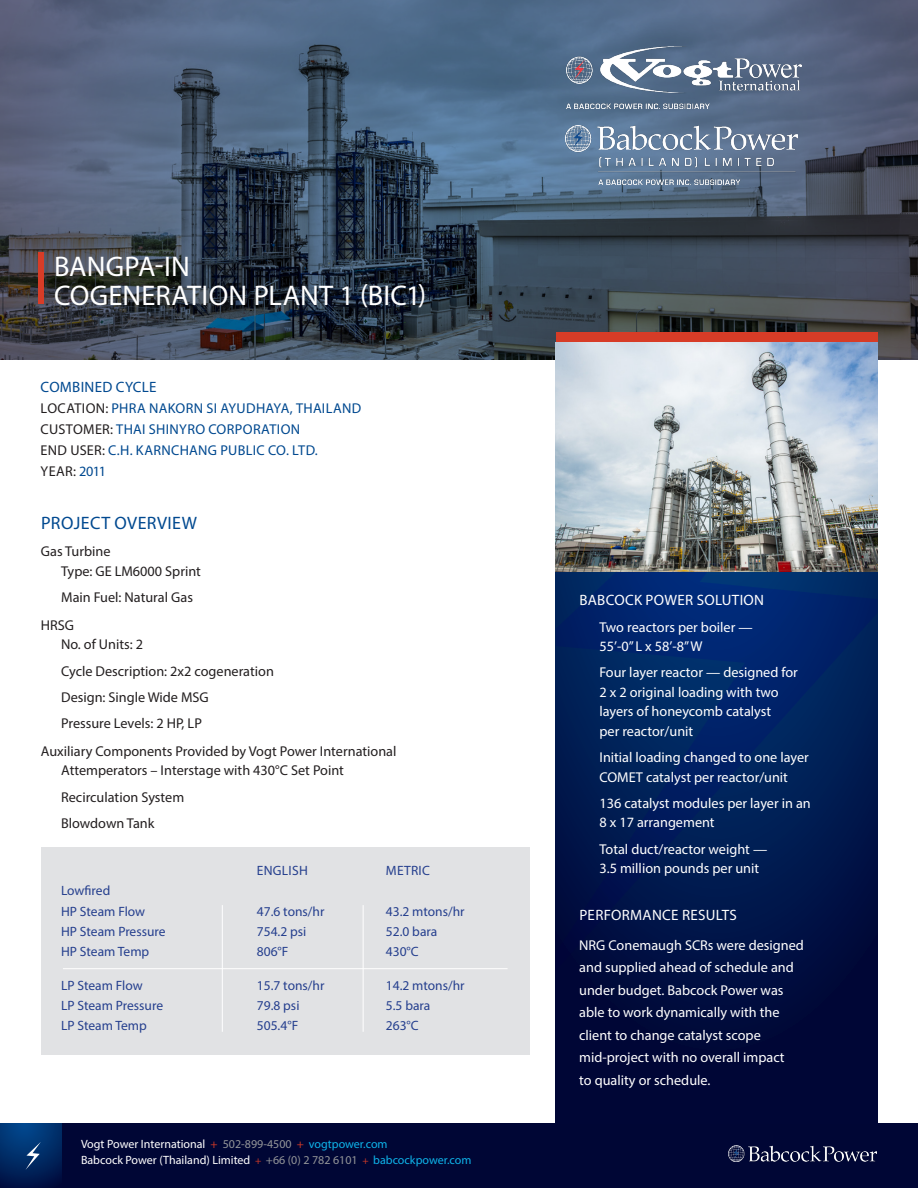
<style>
.page{position:relative;width:918px;height:1188px;background:#fff}
.page>*{position:absolute;margin:0;border:0;box-sizing:border-box;transform-origin:0 0}
.Heading{font:28.5px/28.5px "Myriad Pro";letter-spacing:.01em;color:#fff}
.paragraph_head{font:18px "Myriad Pro";letter-spacing:.02em;color:#014990}
.SIDEBAR_heading{font:15px "Myriad Pro";letter-spacing:.02em;color:#fff}
.subhead{font:15px "Myriad Pro";letter-spacing:.02em;color:#014990}
.SIDEBAR_text{font:14.25px/19.5px "Myriad Pro";color:#fff}
.paragraph_subhead{font:14.25px "Myriad Pro";color:#231f20}
.location{font:14.25px "Myriad Pro";letter-spacing:.02em;color:#014990}
.location-2{font:14.25px "Myriad Pro";letter-spacing:.005em;color:#231f20}
.text_grid{font:13.5px "Myriad Pro";color:#253f8e}
.text_grid-2{font:13.5px "Myriad Pro";letter-spacing:.02em;color:#253f8e}
.paragraphs{font:12px/16.5px "Myriad Pro";color:#fff}
.s1{color:#231f20}
.s2{color:#014990}
.s3{color:#d73c27}
.s4{color:#939598}
.s5{color:#0eb3e9}
.s6{font-size:10.5px;color:#d73c27}
</style>
<div class="page">
<svg style="left:0;top:0;width:918px;height:360px;background:#445468"></svg>
<img style="left:566px;top:47px;width:236px;height:61px">
<img style="left:565px;top:126px;width:232px;height:58px">
<div style="left:62px;top:1123px;width:856px;height:65px;background:#000635"></div>
<div style="left:556px;top:343px;width:322px;height:780px;background:#000636"></div>
<svg style="left:556px;top:571px;width:322px;height:399px;background:#001e58"></svg>
<svg style="left:0;top:1123px;width:62px;height:65px;background:#002963"></svg>
<div style="left:556px;top:332px;width:322px;height:11px;background:#d73c27"></div>
<svg style="left:26px;top:1142px;width:15px;height:28px"></svg>
<img style="left:556px;top:343px;width:322px;height:228px">
<div style="left:38px;top:253px;width:6px;height:51px;background:#d73c27"></div>
<div style="left:41px;top:848px;width:488px;height:207px;background:#e1e2e4"></div>
<hr style="left:63px;top:968px;width:445px;height:1px;background:#fff">
<hr style="left:222px;top:905px;width:1px;height:127px;background:#fff">
<hr style="left:363px;top:905px;width:1px;height:127px;background:#fff">
<img style="left:728px;top:1145px;width:149px;height:17px">
<p class="Heading" style="left:54px;top:252px;width:374px">BANGPA-IN<br>COGENERATION PLANT 1 (BIC1)</p>
<p class="subhead" style="left:41px;top:378px;width:117px">COMBINED CYCLE</p>
<p class="location" style="left:41px;top:400px;width:322px"><span class="s1">LOCATION:</span> PHRA NAKORN SI AYUDHAYA, THAILAND</p>
<p class="location" style="left:41px;top:421px;width:261px"><span class="s1">CUSTOMER:</span> THAI SHINYRO CORPORATION</p>
<p class="location" style="left:41px;top:442px;width:279px"><span class="s1">END USER:</span> C.H. KARNCHANG PUBLIC CO. LTD.</p>
<p class="location-2" style="left:41px;top:463px;width:67px">YEAR: <span class="s2">2011</span></p>
<p class="paragraph_head" style="left:41px;top:512px;width:157px">PROJECT OVERVIEW</p>
<p class="paragraph_subhead" style="left:41px;top:543px;width:71px">Gas Turbine</p>
<p class="paragraph_subhead" style="left:61px;top:562px;width:141px">Type: GE LM6000 Sprint</p>
<p class="paragraph_subhead" style="left:61px;top:589px;width:133px">Main Fuel: Natural Gas</p>
<p class="paragraph_subhead" style="left:41px;top:616px;width:35px">HRSG</p>
<p class="paragraph_subhead" style="left:61px;top:636px;width:83px">No. of Units: 2</p>
<p class="paragraph_subhead" style="left:61px;top:662px;width:214px">Cycle Description: 2x2 cogeneration</p>
<p class="paragraph_subhead" style="left:61px;top:688px;width:149px">Design: Single Wide MSG</p>
<p class="paragraph_subhead" style="left:61px;top:715px;width:142px">Pressure Levels: 2 HP, LP</p>
<p class="paragraph_subhead" style="left:41px;top:742px;width:357px">Auxiliary Components Provided by Vogt Power International</p>
<p class="paragraph_subhead" style="left:61px;top:762px;width:284px">Attemperators – Interstage with 430°C Set Point</p>
<p class="paragraph_subhead" style="left:61px;top:788px;width:125px">Recirculation System</p>
<p class="paragraph_subhead" style="left:61px;top:814px;width:95px">Blowdown Tank</p>
<p class="text_grid-2" style="left:257px;top:862px;width:52px">ENGLISH</p>
<p class="text_grid" style="left:386px;top:862px;width:46px">METRIC</p>
<p class="text_grid" style="left:61px;top:883px;width:51px">Lowfired</p>
<p class="text_grid" style="left:61px;top:903px;width:86px">HP Steam Flow</p>
<p class="text_grid" style="left:257px;top:903px;width:69px">47.6 tons/hr</p>
<p class="text_grid" style="left:386px;top:903px;width:80px">43.2 mtons/hr</p>
<p class="text_grid" style="left:61px;top:923px;width:106px">HP Steam Pressure</p>
<p class="text_grid" style="left:257px;top:923px;width:51px">754.2 psi</p>
<p class="text_grid" style="left:386px;top:923px;width:53px">52.0 bara</p>
<p class="text_grid" style="left:61px;top:943px;width:90px">HP Steam Temp</p>
<p class="text_grid" style="left:257px;top:943px;width:33px">806°F</p>
<p class="text_grid" style="left:386px;top:943px;width:34px">430°C</p>
<p class="text_grid" style="left:61px;top:977px;width:83px">LP Steam Flow</p>
<p class="text_grid" style="left:257px;top:977px;width:69px">15.7 tons/hr</p>
<p class="text_grid" style="left:386px;top:977px;width:80px">14.2 mtons/hr</p>
<p class="text_grid" style="left:61px;top:997px;width:103px">LP Steam Pressure</p>
<p class="text_grid" style="left:257px;top:997px;width:44px">79.8 psi</p>
<p class="text_grid" style="left:386px;top:997px;width:46px">5.5 bara</p>
<p class="text_grid" style="left:61px;top:1018px;width:87px">LP Steam Temp</p>
<p class="text_grid" style="left:257px;top:1018px;width:43px">505.4°F</p>
<p class="text_grid" style="left:386px;top:1018px;width:34px">263°C</p>
<p class="paragraphs" style="left:81px;top:1135px;width:392px">Vogt Power International <span class="s3">+</span> <span class="s4">502-899-4500</span> <span class="s3">+</span> <span class="s5">vogtpower.com<br></span>Babcock Power (Thailand) Limited <span class="s6">+</span> <span class="s4">+66 (0) 2 782 6101</span> <span class="s6">+</span> <span class="s5">babcockpower.com</span></p>
<p class="SIDEBAR_heading" style="left:579px;top:591px;width:186px">BABCOCK POWER SOLUTION</p>
<p class="SIDEBAR_text" style="left:599px;top:617px;width:155px">Two reactors per boiler —<br>55’-0” L x 58’-8” W</p>
<p class="SIDEBAR_text" style="left:599px;top:662px;width:200px">Four layer reactor — designed for<br>2 x 2 original loading with two layers of honeycomb catalyst<br>per reactor/unit</p>
<p class="SIDEBAR_text" style="left:599px;top:747px;width:211px">Initial loading changed to one layer<br>COMET catalyst per reactor/unit</p>
<p class="SIDEBAR_text" style="left:599px;top:793px;width:213px">136 catalyst modules per layer in an<br>8 x 17 arrangement</p>
<p class="SIDEBAR_text" style="left:599px;top:839px;width:169px">Total duct/reactor weight —<br>3.5 million pounds per unit</p>
<p class="SIDEBAR_heading" style="left:579px;top:906px;width:159px">PERFORMANCE RESULTS</p>
<p class="SIDEBAR_text" style="left:579px;top:933px;width:226px;line-height:22.5px">NRG Conemaugh SCRs were designed and supplied ahead of schedule and under budget. Babcock Power was able to work dynamically with the client to change catalyst scope mid-project with no overall impact<br>to quality or schedule.</p>
</div>
